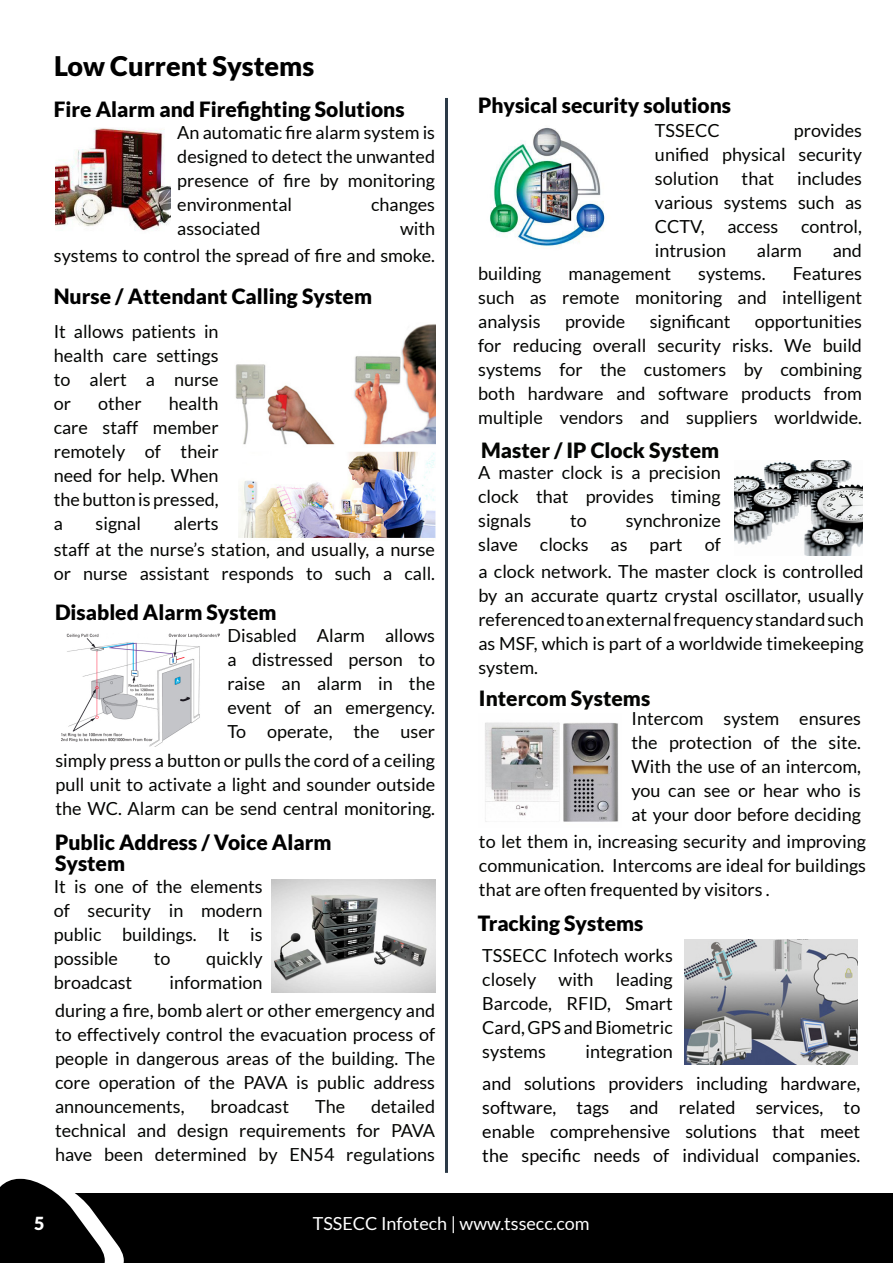
<style>
.page{position:relative;width:893px;height:1263px;background:#fff}
.page>*{position:absolute;margin:0;border:0;box-sizing:border-box;transform-origin:0 0}
.t1{font:900 27px "Lato";color:#000}
.t2{font:900 21px/21px "Lato";color:#000}
.t3{font:900 21px "Lato";color:#040503}
.t4{font:18px/24px "Lato";color:#040503;text-align:justify}
.t5{font:18px/24px "Lato";color:#000;text-align:justify}
.t6{font:18px "Lato";color:#fff}
.t7{font:900 18px "Lato";color:#fff}
</style>
<div class="page">
<img style="left:61px;top:633px;width:158px;height:113px">
<hr style="left:445px;top:98px;width:3px;height:1075px;background:#2c3a47">
<img style="left:490px;top:127px;width:115px;height:121px">
<img style="left:55px;top:128px;width:116px;height:103px">
<img style="left:235px;top:324px;width:200px;height:214px">
<img style="left:685px;top:940px;width:172px;height:124px">
<img style="left:734px;top:460px;width:128px;height:96px">
<div style="left:0;top:1190px;width:893px;height:73px;background:#000"></div>
<svg style="left:0;top:1179px;width:130px;height:84px"></svg>
<img style="left:272px;top:880px;width:163px;height:113px">
<img style="left:485px;top:722px;width:134px;height:100px">
<p class="t1" style="left:54px;top:50px;width:262px">Low Current Systems</p>
<p class="t2" style="left:54px;top:98px;width:352px">Fire Alarm and Firefighting Solutions</p>
<p class="t4" style="left:177px;top:121px;width:259px">An automatic fire alarm system is designed to detect the unwanted presence of fire by monitoring</p>
<p class="t4" style="left:177px;top:193px;width:116px">environmental</p>
<p class="t4" style="left:371px;top:193px;width:65px">changes</p>
<p class="t4" style="left:177px;top:217px;width:85px">associated</p>
<p class="t4" style="left:400px;top:217px;width:37px">with</p>
<p class="t4" style="left:54px;top:243px;width:383px">systems to control the spread of fire and smoke.</p>
<p class="t2" style="left:54px;top:286px;width:320px">Nurse / Attendant Calling System</p>
<p class="t4" style="left:54px;top:320px;width:166px">It allows patients in health care settings to alert a nurse or</p>
<p class="t4" style="left:54px;top:392px;width:166px;text-indent:115px">health care staff member remotely of their need for help. When the button is pressed, a</p>
<p class="t4" style="left:98px;top:392px;width:45px">other</p>
<p class="t4" style="left:96px;top:512px;width:47px">signal</p>
<p class="t4" style="left:174px;top:512px;width:46px">alerts</p>
<p class="t4" style="left:54px;top:538px;width:383px">staff at the nurse’s station, and usually, a nurse or nurse assistant responds to such a call.</p>
<p class="t2" style="left:55px;top:601px;width:223px">Disabled Alarm System</p>
<p class="t4" style="left:227px;top:624px;width:209px">Disabled Alarm allows a distressed person to raise an alarm in the event of an emergency.<br>To operate, the user</p>
<p class="t4" style="left:55px;top:748px;width:381px">simply press a button or pulls the cord of a ceiling pull unit to activate a light and sounder outside the WC. Alarm can be send central monitoring.</p>
<p class="t2" style="left:55px;top:831px;width:278px">Public Address / Voice Alarm<br>System</p>
<p class="t4" style="left:54px;top:875px;width:210px">It is one of the elements of security in modern public buildings. It is possible</p>
<p class="t4" style="left:154px;top:947px;width:18px">to</p>
<p class="t4" style="left:206px;top:947px;width:58px">quickly</p>
<p class="t4" style="left:54px;top:971px;width:80px">broadcast</p>
<p class="t4" style="left:169px;top:971px;width:95px">information</p>
<p class="t4" style="left:55px;top:998px;width:382px">during a fire, bomb alert or other emergency and to effectively control the evacuation process of people in dangerous areas of the building. The core operation of the PAVA is public address announcements,</p>
<p class="t4" style="left:55px;top:1094px;width:382px;text-indent:316px">detailed technical and design requirements for PAVA have been determined by EN54 regulations</p>
<p class="t4" style="left:211px;top:1094px;width:80px">broadcast</p>
<p class="t4" style="left:315px;top:1094px;width:32px">The</p>
<p class="t2" style="left:478px;top:94px;width:254px">Physical security solutions</p>
<p class="t4" style="left:655px;top:119px;width:209px;text-indent:139px">provides unified physical security solution</p>
<p class="t4" style="left:655px;top:119px;width:66px">TSSECC</p>
<p class="t4" style="left:655px;top:167px;width:209px;text-indent:142px">includes various systems such as CCTV,</p>
<p class="t4" style="left:742px;top:167px;width:34px">that</p>
<p class="t4" style="left:727px;top:215px;width:52px">access</p>
<p class="t4" style="left:801px;top:215px;width:62px">control,</p>
<p class="t4" style="left:655px;top:239px;width:73px">intrusion</p>
<p class="t4" style="left:757px;top:239px;width:46px">alarm</p>
<p class="t4" style="left:833px;top:239px;width:31px">and</p>
<p class="t4" style="left:478px;top:261px;width:65px">building</p>
<p class="t4" style="left:568px;top:261px;width:104px">management</p>
<p class="t4" style="left:698px;top:261px;width:69px">systems.</p>
<p class="t4" style="left:478px;top:261px;width:385px;text-indent:314px">Features such as remote monitoring and intelligent analysis</p>
<p class="t4" style="left:565px;top:309px;width:62px">provide</p>
<p class="t4" style="left:650px;top:309px;width:82px">significant</p>
<p class="t4" style="left:478px;top:309px;width:385px;text-indent:277px">opportunities for reducing overall security risks. We build systems for the customers by combining both hardware and software products from multiple vendors and suppliers worldwide.</p>
<p class="t3" style="left:481px;top:438px;width:239px">Master / IP Clock System</p>
<p class="t4" style="left:478px;top:460px;width:244px">A master clock is a precision clock that provides timing signals</p>
<p class="t4" style="left:478px;top:508px;width:244px;text-align:right">synchronize<br>slave clocks as part of</p>
<p class="t4" style="left:570px;top:508px;width:18px">to</p>
<p class="t4" style="left:478px;top:559px;width:387px">a clock network. The master clock is controlled by an accurate quartz crystal oscillator, usually referenced to an external frequency standard such as MSF, which is part of a worldwide timekeeping system.</p>
<p class="t3" style="left:479px;top:686px;width:173px">Intercom Systems</p>
<p class="t4" style="left:631px;top:707px;width:231px">Intercom system ensures the protection of the site.<br>With the use of an intercom, you can see or hear who is at your door before deciding</p>
<p class="t4" style="left:479px;top:829px;width:389px">to let them in, increasing security and improving communication. Intercoms are ideal for buildings that are often frequented by visitors .</p>
<p class="t2" style="left:478px;top:913px;width:167px">Tracking Systems</p>
<p class="t4" style="left:482px;top:943px;width:192px">TSSECC Infotech works closely with leading Barcode, RFID, Smart Card, GPS and Biometric systems</p>
<p class="t4" style="left:585px;top:1039px;width:89px">integration</p>
<p class="t5" style="left:482px;top:1071px;width:380px">and solutions providers including hardware, software, tags and related services, to enable comprehensive solutions that meet the specific needs of individual companies.</p>
<p class="t7" style="left:34px;top:1213px;width:12px">5</p>
<p class="t6" style="left:313px;top:1213px;width:279px">TSSECC Infotech | www.tssecc.com</p>
</div>
